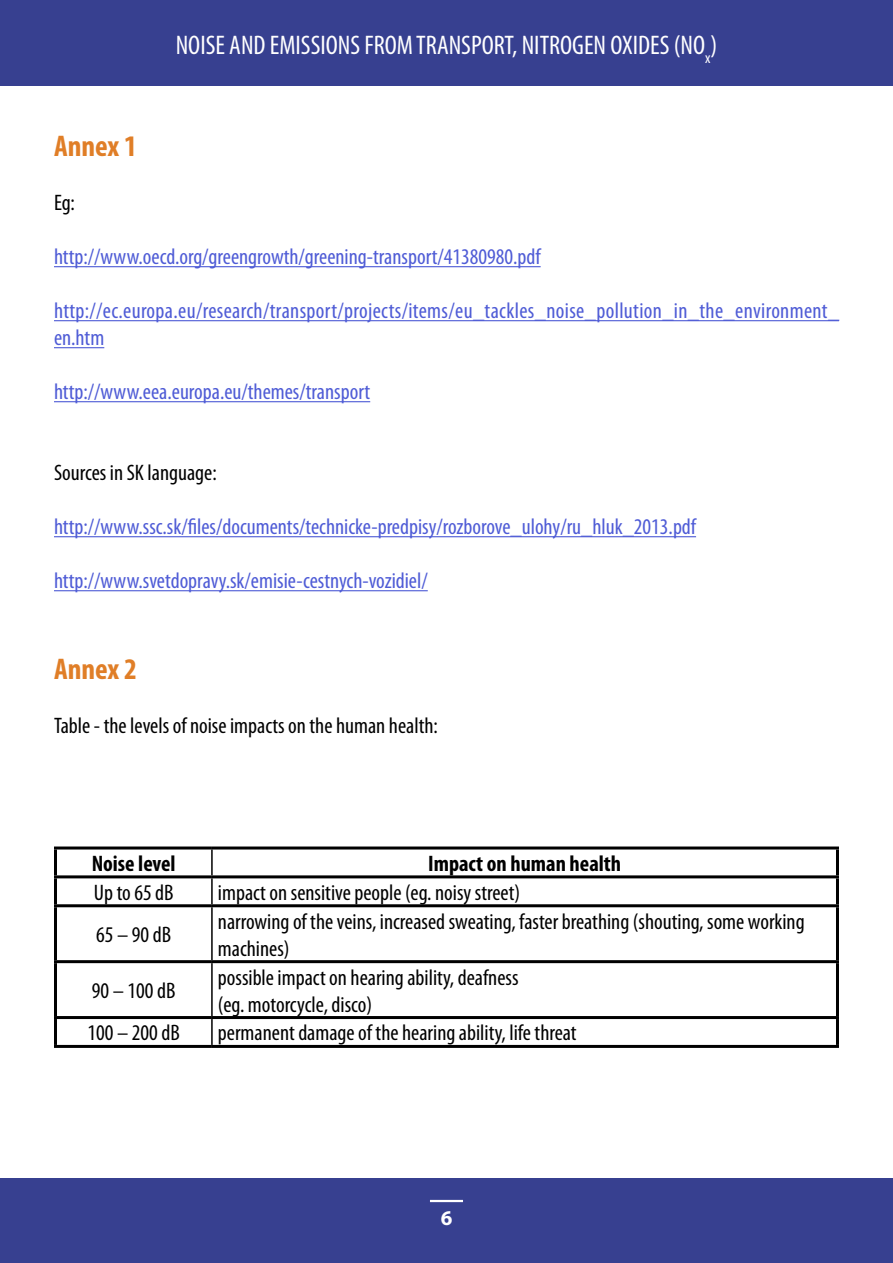
<style>
.page{position:relative;width:893px;height:1263px;background:#fff}
.page>*{position:absolute;margin:0;border:0;box-sizing:border-box;transform-origin:0 0}
.t1{font:700 condensed 30px "Myriad Pro";color:#e07e27}
.t2{font:condensed 27px "Myriad Pro";color:#fff}
.t3{font:condensed 22.5px/27px "Myriad Pro";color:#4f5cd6}
.t4{font:condensed 22.5px/27px "Myriad Pro";color:#000}
.t5{font:700 condensed 22.5px "Myriad Pro";color:#000}
.t6{font:700 21px "Myriad Pro";color:#fff}
</style>
<div class="page">
<div style="left:0;top:0;width:893px;height:85px;background:#374090"></div>
<div style="left:0;top:1178px;width:893px;height:85px;background:#374090"></div>
<hr style="left:430px;top:1200px;width:33px;height:2px;background:#fff">
<hr style="left:54px;top:266px;width:487px;height:1px;background:#4f5cd6">
<hr style="left:54px;top:320px;width:785px;height:1px;background:#4f5cd6">
<hr style="left:54px;top:347px;width:50px;height:1px;background:#4f5cd6">
<hr style="left:54px;top:401px;width:316px;height:1px;background:#4f5cd6">
<hr style="left:54px;top:536px;width:642px;height:1px;background:#4f5cd6">
<hr style="left:54px;top:590px;width:374px;height:1px;background:#4f5cd6">
<hr style="left:211px;top:849px;width:2px;height:26px;background:#000">
<hr style="left:211px;top:878px;width:2px;height:26px;background:#000">
<hr style="left:211px;top:907px;width:2px;height:53px;background:#000">
<hr style="left:211px;top:963px;width:2px;height:53px;background:#000">
<hr style="left:211px;top:1019px;width:2px;height:26px;background:#000">
<hr style="left:54px;top:846px;width:158px;height:3px;background:#000">
<hr style="left:54px;top:849px;width:3px;height:26px;background:#000">
<hr style="left:212px;top:846px;width:627px;height:3px;background:#000">
<hr style="left:836px;top:849px;width:3px;height:26px;background:#000">
<hr style="left:54px;top:875px;width:158px;height:3px;background:#000">
<hr style="left:54px;top:878px;width:3px;height:26px;background:#000">
<hr style="left:212px;top:875px;width:627px;height:3px;background:#000">
<hr style="left:836px;top:878px;width:3px;height:26px;background:#000">
<hr style="left:54px;top:904px;width:158px;height:3px;background:#000">
<hr style="left:54px;top:907px;width:3px;height:53px;background:#000">
<hr style="left:212px;top:904px;width:627px;height:3px;background:#000">
<hr style="left:836px;top:907px;width:3px;height:53px;background:#000">
<hr style="left:54px;top:960px;width:158px;height:3px;background:#000">
<hr style="left:54px;top:963px;width:3px;height:53px;background:#000">
<hr style="left:212px;top:960px;width:627px;height:3px;background:#000">
<hr style="left:836px;top:963px;width:3px;height:53px;background:#000">
<hr style="left:54px;top:1016px;width:158px;height:3px;background:#000">
<hr style="left:54px;top:1019px;width:3px;height:26px;background:#000">
<hr style="left:212px;top:1016px;width:627px;height:3px;background:#000">
<hr style="left:836px;top:1019px;width:3px;height:26px;background:#000">
<hr style="left:54px;top:1045px;width:158px;height:3px;background:#000">
<hr style="left:212px;top:1045px;width:627px;height:3px;background:#000">
<p class="t2" style="left:176px;top:29px;width:543px">NOISE AND EMISSIONS FROM TRANSPORT, NITROGEN OXIDES (NO<sub>x</sub>)</p>
<h1 class="t1" style="left:54px;top:128px;width:84px">Annex 1</h1>
<p class="t4" style="left:54px;top:189px;width:23px">Eg:</p>
<p class="t3" style="left:54px;top:243px;width:488px">http://www.oecd.org/greengrowth/greening-transport/41380980.pdf</p>
<p class="t3" style="left:54px;top:297px;width:787px">http://ec.europa.eu/research/transport/projects/items/eu_tackles_noise_pollution_in_the_environment_ en.htm</p>
<p class="t3" style="left:54px;top:378px;width:318px">http://www.eea.europa.eu/themes/transport</p>
<p class="t4" style="left:54px;top:459px;width:164px">Sources in SK language:</p>
<p class="t3" style="left:54px;top:513px;width:644px">http://www.ssc.sk/files/documents/technicke-predpisy/rozborove_ulohy/ru_hluk_2013.pdf</p>
<p class="t3" style="left:54px;top:567px;width:375px">http://www.svetdopravy.sk/emisie-cestnych-vozidiel/</p>
<h1 class="t1" style="left:54px;top:650px;width:84px">Annex 2</h1>
<p class="t4" style="left:54px;top:711px;width:385px">Table - the levels of noise impacts on the human health:</p>
<p class="t5" style="left:92px;top:849px;width:85px">Noise level</p>
<p class="t5" style="left:428px;top:849px;width:195px">Impact on human health</p>
<p class="t4" style="left:94px;top:878px;width:81px">Up to 65 dB</p>
<p class="t4" style="left:218px;top:878px;width:304px">impact on sensitive people (eg. noisy street)</p>
<p class="t4" style="left:96px;top:921px;width:76px">65 – 90 dB</p>
<p class="t4" style="left:218px;top:907px;width:588px">narrowing of the veins, increased sweating, faster breathing (shouting, some working machines)</p>
<p class="t4" style="left:92px;top:977px;width:85px">90 – 100 dB</p>
<p class="t4" style="left:218px;top:963px;width:302px">possible impact on hearing ability, deafness (eg. motorcycle, disco)</p>
<p class="t4" style="left:88px;top:1019px;width:94px">100 – 200 dB</p>
<p class="t4" style="left:218px;top:1019px;width:360px">permanent damage of the hearing ability, life threat</p>
<p class="t6" style="left:441px;top:1204px;width:13px">6</p>
</div>
